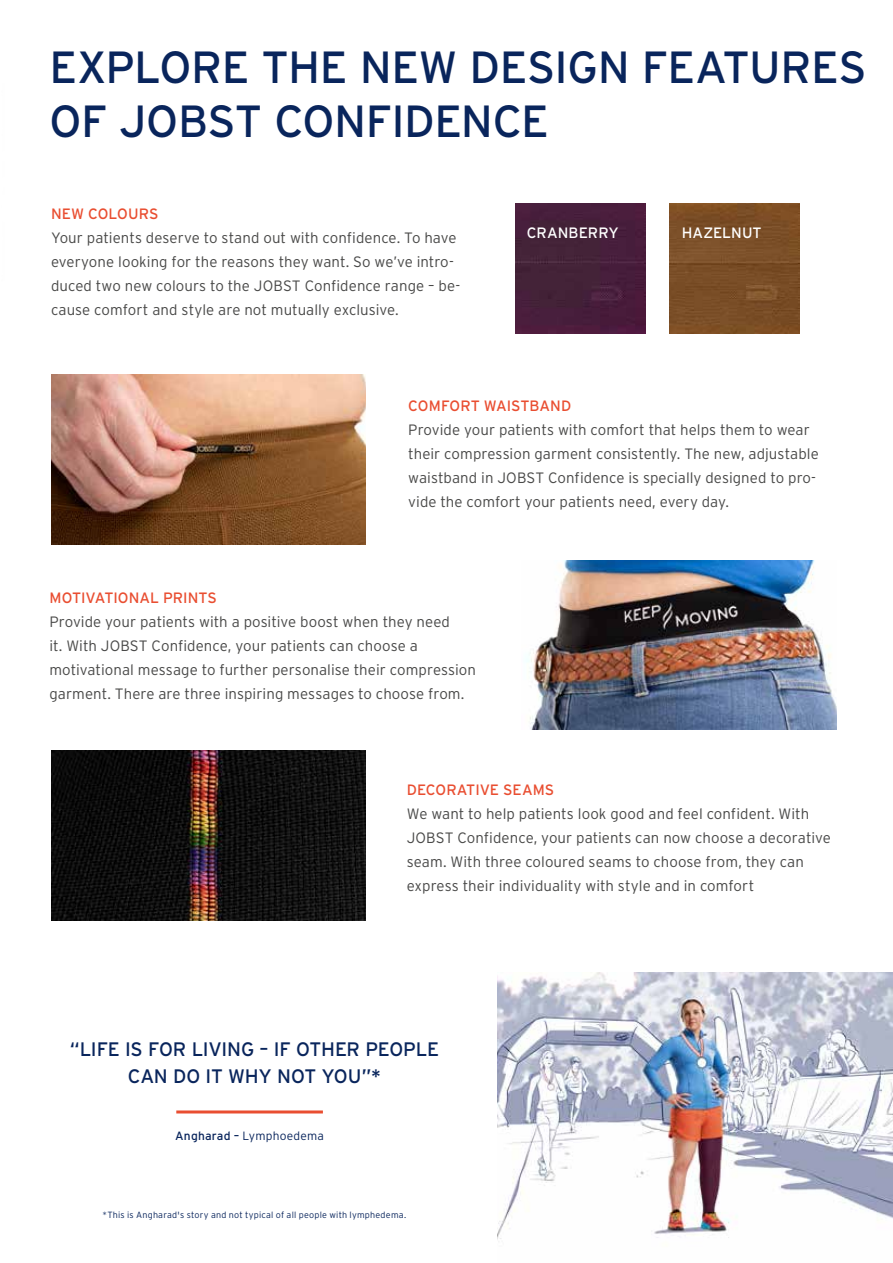
<style>
.page{position:relative;width:893px;height:1263px;background:#fff}
.page>*{position:absolute;margin:0;border:0;box-sizing:border-box;transform-origin:0 0}
.t1{font:45px/54px "Interstate";letter-spacing:-.01em;color:#09255c}
.t2{font:19.5px/27px "Interstate";letter-spacing:-.01em;color:#09255c;text-align:center}
.t3{font:300 15px/24px "Interstate";letter-spacing:.005em;color:#494948}
.t4{font:15px "Interstate";color:#e94e31}
.t5{font:15px "Interstate";color:#fff}
.t6{font:300 12px "Interstate";letter-spacing:.015em;color:#09255c}
.t7{font:300 9px "Interstate";letter-spacing:.025em;color:#09255c}
.s1{font-weight:400}
</style>
<div class="page">
<img style="left:515px;top:204px;width:130px;height:129px">
<img style="left:670px;top:204px;width:130px;height:129px">
<img style="left:51px;top:375px;width:315px;height:169px">
<img style="left:525px;top:560px;width:311px;height:170px">
<img style="left:51px;top:751px;width:315px;height:169px">
<img style="left:497px;top:972px;width:396px;height:268px">
<hr style="left:176px;top:1110px;width:147px;height:3px;background:#e94e31">
<h1 class="t1" style="left:49px;top:39px;width:819px">EXPLORE THE NEW DESIGN FEATURES<br>OF JOBST CONFIDENCE</h1>
<p class="t4" style="left:51px;top:205px;width:109px">NEW COLOURS</p>
<p class="t3" style="left:51px;top:226px;width:411px">Your patients deserve to stand out with confidence. To have everyone looking for the reasons they want. So we’ve intro&shy;duced two new colours to the JOBST Confidence range – be&shy;cause comfort and style are not mutually exclusive.</p>
<p class="t5" style="left:527px;top:224px;width:93px">CRANBERRY</p>
<p class="t5" style="left:682px;top:224px;width:81px">HAZELNUT</p>
<p class="t4" style="left:408px;top:397px;width:164px">COMFORT WAISTBAND</p>
<p class="t3" style="left:408px;top:418px;width:412px">Provide your patients with comfort that helps them to wear their compression garment consistently. The new, adjustable waistband in JOBST Confidence is specially designed to pro&shy;vide the comfort your patients need, every day.</p>
<p class="t4" style="left:49px;top:589px;width:169px">MOTIVATIONAL PRINTS</p>
<p class="t3" style="left:49px;top:610px;width:428px">Provide your patients with a positive boost when they need<br>it. With JOBST Confidence, your patients can choose a motivational message to further personalise their compression garment. There are three inspiring messages to choose from.</p>
<p class="t4" style="left:407px;top:781px;width:149px">DECORATIVE SEAMS</p>
<p class="t3" style="left:407px;top:802px;width:426px">We want to help patients look good and feel confident. With JOBST Confidence, your patients can now choose a decorative seam. With three coloured seams to choose from, they can express their individuality with style and in comfort</p>
<h2 class="t2" style="left:70px;top:1036px;width:371px">“LIFE IS FOR LIVING – IF OTHER PEOPLE<br>CAN DO IT WHY NOT YOU”*</h2>
<p class="t6" style="left:175px;top:1129px;width:150px"><span class="s1">Angharad –</span> Lymphoedema</p>
<p class="t7" style="left:103px;top:1210px;width:305px">*This is Angharad's story and not typical of all people with lymphedema.</p>
</div>
